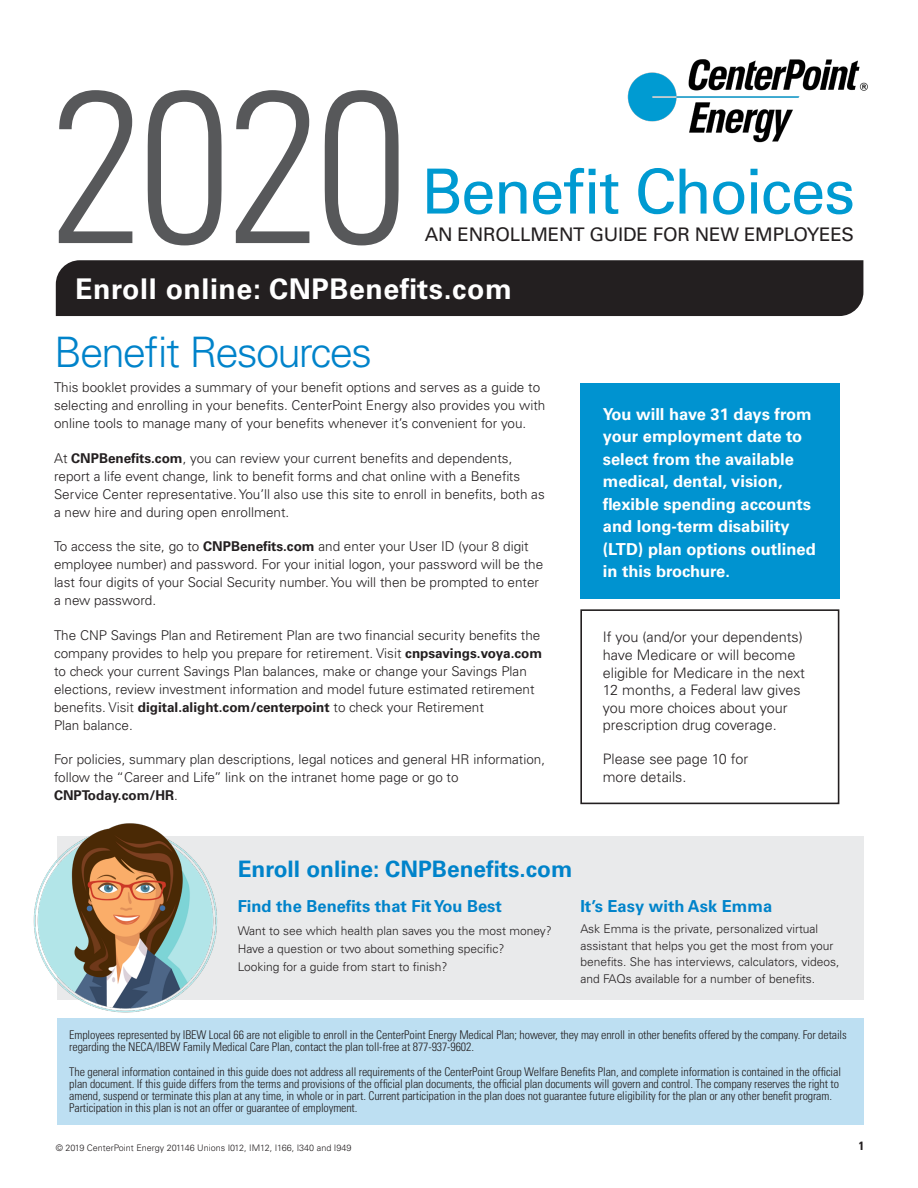
<style>
.page{position:relative;width:918px;height:1188px;background:#fff}
.page>*{position:absolute;margin:0;border:0;box-sizing:border-box;transform-origin:0 0}
.t1{font:300 condensed 216px "Univers LT Std";color:#57585a;scale:.96 1}
.t2{font:62.25px "Univers LT Std";letter-spacing:-.03em;color:#009ad1}
.subhead{font:300 42px "Univers LT Std";letter-spacing:-.045em;color:#0083ca}
.t3{font:700 28.5px "Univers LT Std";letter-spacing:.02em;color:#fff}
.text{font:700 22.65px "Univers LT Std";color:#0083ca}
.t4{font:18.75px "Univers LT Std";letter-spacing:-.01em;color:#231f20}
.text-2{font:700 16.5px/22.5px "Univers LT Std";color:#fff}
.text-3{font:700 16.5px "Univers LT Std";color:#0083ca}
.text-4{font:300 14.4px/17.7px "Univers LT Std";color:#231f20}
.Heading_2{font:300 13.5px/18px "Univers LT Std";color:#231f20}
.t5{font:300 condensed 12px/12px "Univers LT Std";letter-spacing:-.01em;color:#231f20}
.text-5{font:300 12px/16.5px "Univers LT Std";color:#231f20}
.t6{font:700 condensed 12px "Univers LT Std";color:#231f20}
.t7{font:300 9px "Univers LT Std";color:#231f20}
.s1{font-weight:700}
</style>
<div class="page">
<div style="left:56px;top:260px;width:807px;height:56px;background:#231f20"></div>
<img style="left:627px;top:59px;width:241px;height:84px">
<div style="left:57px;top:1018px;width:806px;height:106px;background:#bddff2"></div>
<div style="left:57px;top:836px;width:806px;height:164px;background:#e9eaeb"></div>
<img style="left:34px;top:823px;width:183px;height:190px">
<div style="left:580px;top:609px;width:259px;height:195px;border:2px solid #231f20"></div>
<div style="left:580px;top:383px;width:259px;height:215px;background:#0093d0"></div>
<p class="t1" style="left:51px;top:37px;width:373px">2020</p>
<p class="t2" style="left:421px;top:155px;width:435px">Benefit Choices</p>
<p class="t4" style="left:425px;top:223px;width:431px">AN ENROLLMENT GUIDE FOR NEW EMPLOYEES</p>
<p class="t3" style="left:75px;top:273px;width:438px">Enroll online: CNPBenefits.com</p>
<p class="subhead" style="left:54px;top:327px;width:320px">Benefit Resources</p>
<p class="Heading_2" style="left:54px;top:379px;width:493px">This booklet provides a summary of your benefit options and serves as a guide to selecting and enrolling in your benefits. CenterPoint Energy also provides you with online tools to manage many of your benefits whenever it’s convenient for you.</p>
<p class="Heading_2" style="left:54px;top:449px;width:492px">At <span class="s1">CNPBenefits.com</span>, you can review your current benefits and dependents, report a life event change, link to benefit forms and chat online with a Benefits Service Center representative. You’ll also use this site to enroll in benefits, both as a new hire and during open enrollment.</p>
<p class="Heading_2" style="left:54px;top:538px;width:491px">To access the site, go to <span class="s1">CNPBenefits.com</span> and enter your User ID (your 8 digit employee number) and password. For your initial logon, your password will be the last four digits of your Social Security number. You will then be prompted to enter a new password.</p>
<p class="Heading_2" style="left:54px;top:626px;width:490px">The CNP Savings Plan and Retirement Plan are two financial security benefits the company provides to help you prepare for retirement. Visit <span class="s1">cnpsavings.voya.com </span>to check your current Savings Plan balances, make or change your Savings Plan elections, review investment information and model future estimated retirement benefits. Visit <span class="s1">digital.alight.com/centerpoint</span> to check your Retirement<br>Plan balance.</p>
<p class="Heading_2" style="left:54px;top:751px;width:493px">For policies, summary plan descriptions, legal notices and general HR information, follow the “Career and Life” link on the intranet home page or go to<br><span class="s1">CNPToday.com/HR</span>.</p>
<p class="text-2" style="left:603px;top:403px;width:214px">You will have 31 days from your employment date to select from the available medical, dental, vision, flexible spending accounts and long-term disability (LTD) plan options outlined in this brochure.</p>
<p class="text-4" style="left:603px;top:628px;width:204px">If you (and/or your dependents) have Medicare or will become eligible for Medicare in the next<br>12 months, a Federal law gives you more choices about your prescription drug coverage.</p>
<p class="text-4" style="left:603px;top:750px;width:147px">Please see page 10 for more details.</p>
<p class="text" style="left:238px;top:856px;width:336px">Enroll online: CNPBenefits.com</p>
<p class="text-3" style="left:238px;top:897px;width:266px">Find the Benefits that Fit You Best</p>
<p class="text-5" style="left:238px;top:922px;width:316px;line-height:18px">Want to see which health plan saves you the most money?<br>Have a question or two about something specific?<br>Looking for a guide from start to finish?</p>
<p class="text-3" style="left:580px;top:897px;width:193px">It’s Easy with Ask Emma</p>
<p class="text-5" style="left:580px;top:921px;width:261px">Ask Emma is the private, personalized virtual assistant that helps you get the most from your benefits. She has interviews, calculators, videos, and FAQs available for a number of benefits.</p>
<p class="t5" style="left:69px;top:1029px;width:779px">Employees represented by IBEW Local 66 are not eligible to enroll in the CenterPoint Energy Medical Plan; however, they may enroll in other benefits offered by the company. For details regarding the NECA/IBEW Family Medical Care Plan, contact the plan toll-free at 877-937-9602.</p>
<p class="t5" style="left:69px;top:1065px;width:773px">The general information contained in this guide does not address all requirements of the CenterPoint Group Welfare Benefits Plan, and complete information is contained in the official plan document. If this guide differs from the terms and provisions of the official plan documents, the official plan documents will govern and control. The company reserves the right to amend, suspend or terminate this plan at any time, in whole or in part. Current participation in the plan does not guarantee future eligibility for the plan or any other benefit program.<br>Participation in this plan is not an offer or guarantee of employment.</p>
<p class="t7" style="left:56px;top:1142px;width:297px">© 2019 CenterPoint Energy 201146 Unions I012, IM12, I166, I340 and I949</p>
<p class="t6" style="left:859px;top:1139px;width:7px">1</p>
</div>
